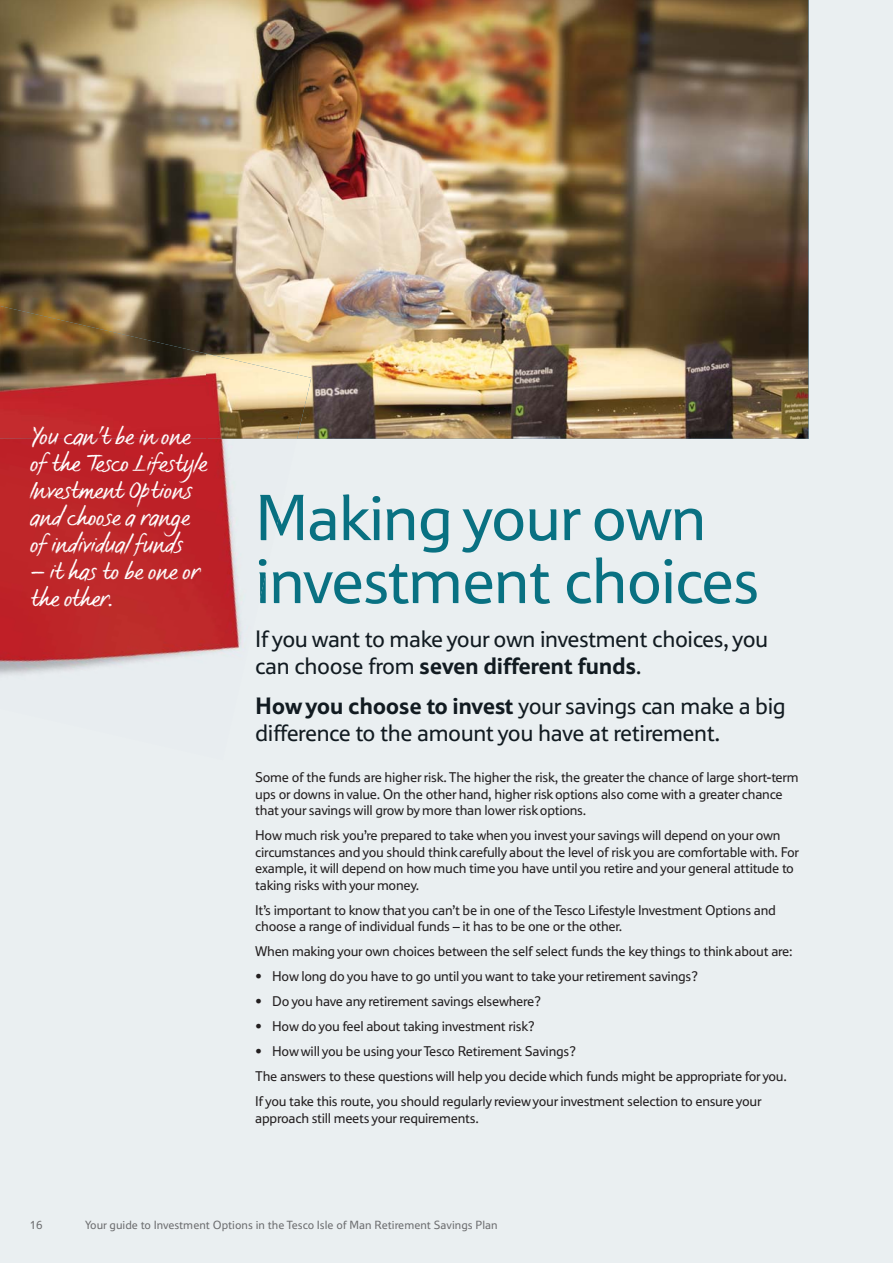
<style>
.page{position:relative;width:893px;height:1263px;background:#fff}
.page>*{position:absolute;margin:0;border:0;box-sizing:border-box;transform-origin:0 0}
.t1{font:66px/63px "Tesco";letter-spacing:-.02em;color:#097182}
.t2{font:24px/27px "Tesco";letter-spacing:-.02em;color:#121b21}
.t3{font:24px/27px "SAB Miller Headline";letter-spacing:-.02em;color:#fff}
.t4{font:14.25px/16.5px "Tesco";letter-spacing:-.02em;color:#231f20}
.t5{font:12px "Tesco";color:#6d6e70}
.s1{font-weight:700}
</style>
<div class="page">
<div style="left:0;top:0;width:892px;height:1263px;background:#eaeff1"></div>
<img style="left:0;top:0;width:808px;height:439px">
<img style="left:0;top:439px;width:241px;height:236px">
<img style="left:260px;top:494px;width:19px;height:47px">
<img style="left:259px;top:559px;width:8px;height:40px">
<img style="left:0;top:306px;width:207px;height:133px">
<img style="left:207px;top:350px;width:104px;height:89px">
<h2 class="t3" style="left:30px;top:426px;width:179px">You can’t be in one of the Tesco Lifestyle<br>Investment Options and choose a range of individual funds</h2>
<h2 class="t3" style="left:30px;top:561px;width:171px">– it has to be one or the other.</h2>
<h1 class="t1" style="left:255px;top:485px;width:506px">Making your own investment choices</h1>
<h2 class="t2" style="left:255px;top:625px;width:514px">If you want to make your own investment choices, you can choose from <span class="s1">seven different funds</span>.</h2>
<h2 class="t2" style="left:255px;top:692px;width:532px"><span class="s1">How you choose to invest</span> your savings can make a big difference to the amount you have at retirement.</h2>
<p class="t4" style="left:255px;top:769px;width:545px">Some of the funds are higher risk. The higher the risk, the greater the chance of large short-term ups or downs in value. On the other hand, higher risk options also come with a greater chance that your savings will grow by more than lower risk options.</p>
<p class="t4" style="left:255px;top:827px;width:545px">How much risk you’re prepared to take when you invest your savings will depend on your own circumstances and you should think carefully about the level of risk you are comfortable with. For example, it will depend on how much time you have until you retire and your general attitude to taking risks with your money.</p>
<p class="t4" style="left:255px;top:902px;width:522px">It’s important to know that you can’t be in one of the Tesco Lifestyle Investment Options and choose a range of individual funds – it has to be one or the other.</p>
<p class="t4" style="left:255px;top:943px;width:539px">When making your own choices between the self select funds the key things to think about are:</p>
<p class="t4" style="left:255px;top:968px;width:445px">• How long do you have to go until you want to take your retirement savings?</p>
<p class="t4" style="left:255px;top:993px;width:288px">• Do you have any retirement savings elsewhere?</p>
<p class="t4" style="left:255px;top:1018px;width:282px">• How do you feel about taking investment risk?</p>
<p class="t4" style="left:255px;top:1039px;width:533px;line-height:25px">• How will you be using your Tesco Retirement Savings?<br>The answers to these questions will help you decide which funds might be appropriate for you.<br>If you take this route, you should regularly review your investment selection to ensure your</p>
<p class="t4" style="left:255px;top:1110px;width:225px">approach still meets your requirements.</p>
<p class="t5" style="left:30px;top:1218px;width:14px">16</p>
<p class="t5" style="left:85px;top:1218px;width:414px">Your guide to Investment Options in the Tesco Isle of Man Retirement Savings Plan</p>
</div>
